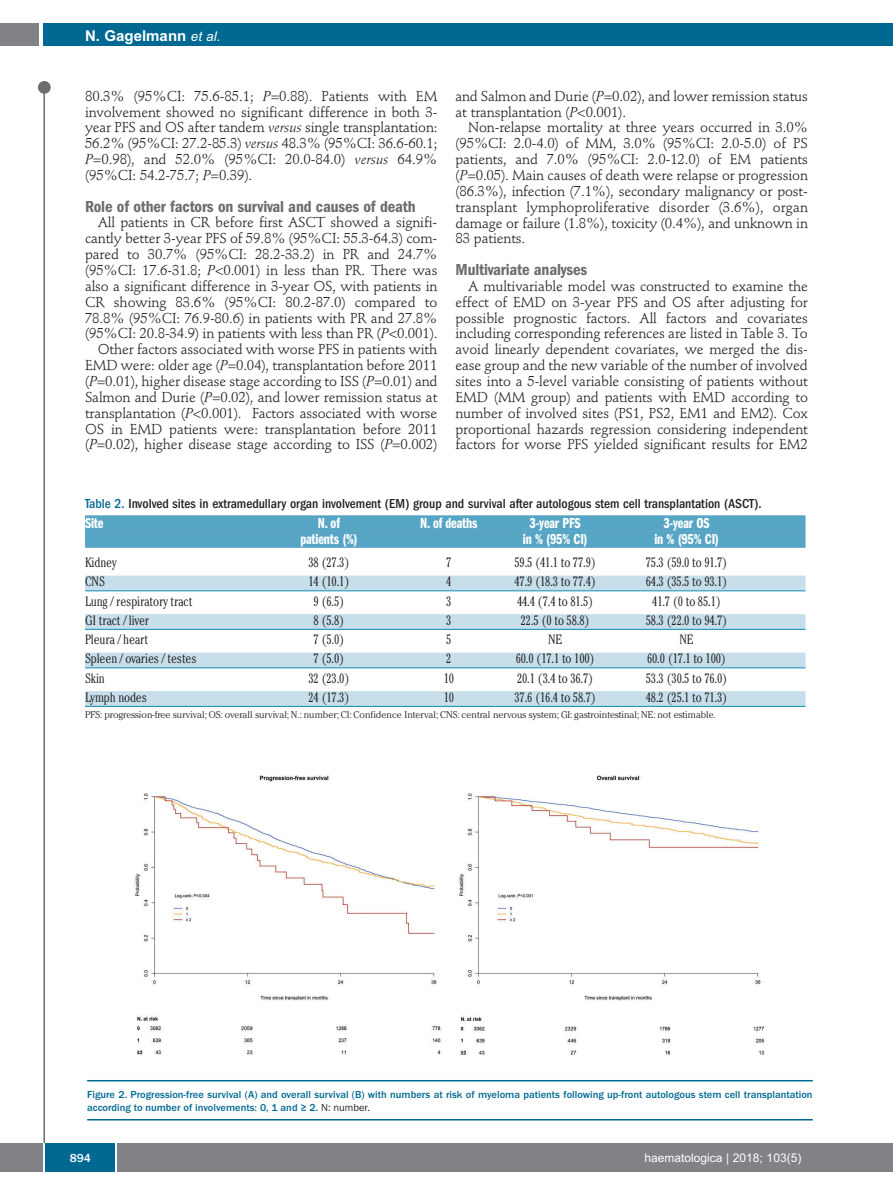
<style>
.page{position:relative;width:893px;height:1191px;background:#fff}
.page>*{position:absolute;margin:0;border:0;box-sizing:border-box;transform-origin:0 0}
.t1{font:600 condensed 16.5px "Franklin Gothic";letter-spacing:-.01em;color:#6c6d70}
.t2{font:15px "Franklin Gothic Demi Cmpr";letter-spacing:-.01em;color:#fff}
.t3{font:700 15px "Arial";color:#fff}
.t4{font:14.25px/15.9px "Stempel Schneidler";letter-spacing:-.01em;color:#231f20;text-align:justify}
.t5{font:300 condensed 13.5px "Cheltenham";letter-spacing:-.01em;color:#231f20}
.t6{font:500 condensed 13.5px "Franklin Gothic";color:#231f20}
.t7{font:12px "Arial";color:#fff}
.t8{font:500 12px "Franklin Gothic";color:#fff}
.t9{font:500 10.5px/12px "Franklin Gothic";color:#006991}
.t10{font:300 9.75px "Cheltenham";color:#231f20}
.s1{font-weight:400;font-style:italic;font-size:13.5px}
.s2{font-style:italic}
.s3{color:#006991}
.s4{font-weight:400;color:#231f20}
</style>
<div class="page">
<div style="left:38px;top:81px;width:13px;height:13px;background:#6c6d70;border-radius:50%"></div>
<hr style="left:43px;top:84px;width:2px;height:1061px;background:#6c6d70">
<div style="left:43px;top:23px;width:850px;height:22px;background:#006991"></div>
<div style="left:0;top:23px;width:39px;height:22px;background:#808285"></div>
<div style="left:0;top:1143px;width:893px;height:28px;background:#808285"></div>
<div style="left:45px;top:1143px;width:71px;height:28px;background:#006991"></div>
<hr style="left:43px;top:1143px;width:2px;height:28px;background:#fff">
<svg style="left:116px;top:1143px;width:1px;height:28px"></svg>
<img style="left:134px;top:775px;width:631px;height:280px">
<hr style="left:87px;top:1080px;width:726px;height:1px;background:#006991">
<hr style="left:87px;top:1119px;width:726px;height:1px;background:#006991">
<div style="left:85px;top:515px;width:720px;height:17px;background:#56a5c4"></div>
<div style="left:85px;top:531px;width:720px;height:17px;background:#56a5c4"></div>
<div style="left:85px;top:575px;width:720px;height:15px;background:#c6dfeb"></div>
<hr style="left:85px;top:590px;width:720px;height:1px;background:#0d8aaf">
<div style="left:85px;top:614px;width:720px;height:15px;background:#c6dfeb"></div>
<hr style="left:85px;top:629px;width:720px;height:1px;background:#0d8aaf">
<div style="left:85px;top:652px;width:720px;height:15px;background:#c6dfeb"></div>
<hr style="left:85px;top:667px;width:720px;height:1px;background:#0d8aaf">
<div style="left:85px;top:691px;width:720px;height:15px;background:#c6dfeb"></div>
<hr style="left:85px;top:706px;width:720px;height:1px;background:#0d8aaf">
<p class="t3" style="left:85px;top:27px;width:137px">N. Gagelmann <span class="s1">et al.</span></p>
<p class="t4" style="left:85px;top:89px;width:354px">80.3% (95%CI: 75.6-85.1; <span class="s2">P</span>=0.88). Patients with EM involvement showed no significant difference in both 3- year PFS and OS after tandem <span class="s2">versus</span> single transplantation:<br>56.2% (95%CI: 27.2-85.3) <span class="s2">versus</span> 48.3% (95%CI: 36.6-60.1; <span class="s2">P</span>=0.98), and 52.0% (95%CI: 20.0-84.0) <span class="s2">versus</span> 64.9% (95%CI: 54.2-75.7; <span class="s2">P</span>=0.39).</p>
<p class="t1" style="left:85px;top:201px;width:332px">Role of other factors on survival and causes of death</p>
<p class="t4" style="left:85px;top:216px;width:354px;text-align:right">All patients in CR before first ASCT showed a signifi&shy;cantly better 3-year PFS of 59.8% (95%CI: 55.3-64.3) com&shy;pared to 30.7% (95%CI: 28.2-33.2) in PR and 24.7% (95%CI: 17.6-31.8; <span class="s2">P</span>&lt;0.001) in less than PR. There was also a significant difference in 3-year OS, with patients in CR showing 83.6% (95%CI: 80.2-87.0) compared to 78.8% (95%CI: 76.9-80.6) in patients with PR and 27.8% (95%CI: 20.8-34.9) in patients with less than PR (<span class="s2">P</span>&lt;0.001).<br>Other factors associated with worse PFS in patients with EMD were: older age (<span class="s2">P</span>=0.04), transplantation before 2011 (<span class="s2">P</span>=0.01), higher disease stage according to ISS (<span class="s2">P</span>=0.01) and Salmon and Durie (<span class="s2">P</span>=0.02), and lower remission status at transplantation (<span class="s2">P</span>&lt;0.001). Factors associated with worse OS in EMD patients were: transplantation before 2011 (<span class="s2">P</span>=0.02), higher disease stage according to ISS (<span class="s2">P</span>=0.002)</p>
<p class="t4" style="left:455px;top:89px;width:354px">and Salmon and Durie (<span class="s2">P</span>=0.02), and lower remission status at transplantation (<span class="s2">P</span>&lt;0.001).</p>
<p class="t4" style="left:455px;top:121px;width:354px;text-indent:13px">Non-relapse mortality at three years occurred in 3.0% (95%CI: 2.0-4.0) of MM, 3.0% (95%CI: 2.0-5.0) of PS patients, and 7.0% (95%CI: 2.0-12.0) of EM patients (<span class="s2">P</span>=0.05). Main causes of death were relapse or progression (86.3%), infection (7.1%), secondary malignancy or post&shy;transplant lymphoproliferative disorder (3.6%), organ damage or failure (1.8%), toxicity (0.4%), and unknown in 83 patients.</p>
<p class="t1" style="left:455px;top:264px;width:133px">Multivariate analyses</p>
<p class="t4" style="left:455px;top:279px;width:354px;text-indent:13px">A multivariable model was constructed to examine the effect of EMD on 3-year PFS and OS after adjusting for possible prognostic factors. All factors and covariates including corresponding references are listed in Table 3. To avoid linearly dependent covariates, we merged the dis&shy;ease group and the new variable of the number of involved sites into a 5-level variable consisting of patients without EMD (MM group) and patients with EMD according to number of involved sites (PS1, PS2, EM1 and EM2). Cox proportional hazards regression considering independent factors for worse PFS yielded significant results for EM2</p>
<p class="t6" style="left:85px;top:499px;width:678px"><span class="s3">Table 2.</span> Involved sites in extramedullary organ involvement (EM) group and survival after autologous stem cell transplantation (ASCT).</p>
<p class="t2" style="left:85px;top:517px;width:20px">Site</p>
<p class="t2" style="left:318px;top:517px;width:24px">N. of</p>
<p class="t2" style="left:420px;top:517px;width:59px">N. of deaths</p>
<p class="t2" style="left:530px;top:517px;width:52px">3-year PFS</p>
<p class="t2" style="left:663px;top:517px;width:48px">3-year OS</p>
<p class="t2" style="left:300px;top:533px;width:59px">patients (%)</p>
<p class="t2" style="left:523px;top:533px;width:66px">in % (95% CI)</p>
<p class="t2" style="left:654px;top:533px;width:66px">in % (95% CI)</p>
<p class="t5" style="left:85px;top:557px;width:33px">Kidney</p>
<p class="t5" style="left:308px;top:557px;width:43px">38 (27.3)</p>
<p class="t5" style="left:446px;top:557px;width:7px">7</p>
<p class="t5" style="left:514px;top:557px;width:83px">59.5 (41.1 to 77.9)</p>
<p class="t5" style="left:646px;top:557px;width:83px">75.3 (59.0 to 91.7)</p>
<p class="t5" style="left:85px;top:577px;width:21px">CNS</p>
<p class="t5" style="left:308px;top:577px;width:43px">14 (10.1)</p>
<p class="t5" style="left:446px;top:577px;width:7px">4</p>
<p class="t5" style="left:514px;top:577px;width:83px">47.9 (18.3 to 77.4)</p>
<p class="t5" style="left:646px;top:577px;width:83px">64.3 (35.5 to 93.1)</p>
<p class="t5" style="left:85px;top:596px;width:109px">Lung / respiratory tract</p>
<p class="t5" style="left:314px;top:596px;width:32px">9 (6.5)</p>
<p class="t5" style="left:446px;top:596px;width:7px">3</p>
<p class="t5" style="left:517px;top:596px;width:78px">44.4 (7.4 to 81.5)</p>
<p class="t5" style="left:652px;top:596px;width:70px">41.7 (0 to 85.1)</p>
<p class="t5" style="left:85px;top:615px;width:66px">GI tract / liver</p>
<p class="t5" style="left:314px;top:615px;width:32px">8 (5.8)</p>
<p class="t5" style="left:446px;top:615px;width:7px">3</p>
<p class="t5" style="left:521px;top:615px;width:70px">22.5 (0 to 58.8)</p>
<p class="t5" style="left:646px;top:615px;width:83px">58.3 (22.0 to 94.7)</p>
<p class="t5" style="left:85px;top:634px;width:65px">Pleura / heart</p>
<p class="t5" style="left:314px;top:634px;width:32px">7 (5.0)</p>
<p class="t5" style="left:446px;top:634px;width:7px">5</p>
<p class="t5" style="left:548px;top:634px;width:16px">NE</p>
<p class="t5" style="left:680px;top:634px;width:16px">NE</p>
<p class="t5" style="left:85px;top:654px;width:113px">Spleen / ovaries / testes</p>
<p class="t5" style="left:314px;top:654px;width:32px">7 (5.0)</p>
<p class="t5" style="left:446px;top:654px;width:7px">2</p>
<p class="t5" style="left:516px;top:654px;width:81px">60.0 (17.1 to 100)</p>
<p class="t5" style="left:647px;top:654px;width:81px">60.0 (17.1 to 100)</p>
<p class="t5" style="left:85px;top:673px;width:21px">Skin</p>
<p class="t5" style="left:308px;top:673px;width:43px">32 (23.0)</p>
<p class="t5" style="left:444px;top:673px;width:12px">10</p>
<p class="t5" style="left:517px;top:673px;width:78px">20.1 (3.4 to 36.7)</p>
<p class="t5" style="left:646px;top:673px;width:83px">53.3 (30.5 to 76.0)</p>
<p class="t5" style="left:85px;top:692px;width:63px">Lymph nodes</p>
<p class="t5" style="left:308px;top:692px;width:43px">24 (17.3)</p>
<p class="t5" style="left:444px;top:692px;width:12px">10</p>
<p class="t5" style="left:514px;top:692px;width:83px">37.6 (16.4 to 58.7)</p>
<p class="t5" style="left:646px;top:692px;width:83px">48.2 (25.1 to 71.3)</p>
<p class="t10" style="left:85px;top:711px;width:632px">PFS: progression-free survival; OS: overall survival; N.: number; CI: Confidence Interval; CNS: central nervous system; GI: gastrointestinal; NE: not estimable.</p>
<p class="t9" style="left:87px;top:1088px;width:727px">Figure 2. Progression-free survival (A) and overall survival (B) with numbers at risk of myeloma patients following up-front autologous stem cell transplantation according to number of involvements: 0, 1 and ≥ 2. <span class="s4">N: number.</span></p>
<p class="t8" style="left:70px;top:1150px;width:23px">894</p>
<p class="t7" style="left:644px;top:1150px;width:158px">haematologica | 2018; 103(5)</p>
</div>
